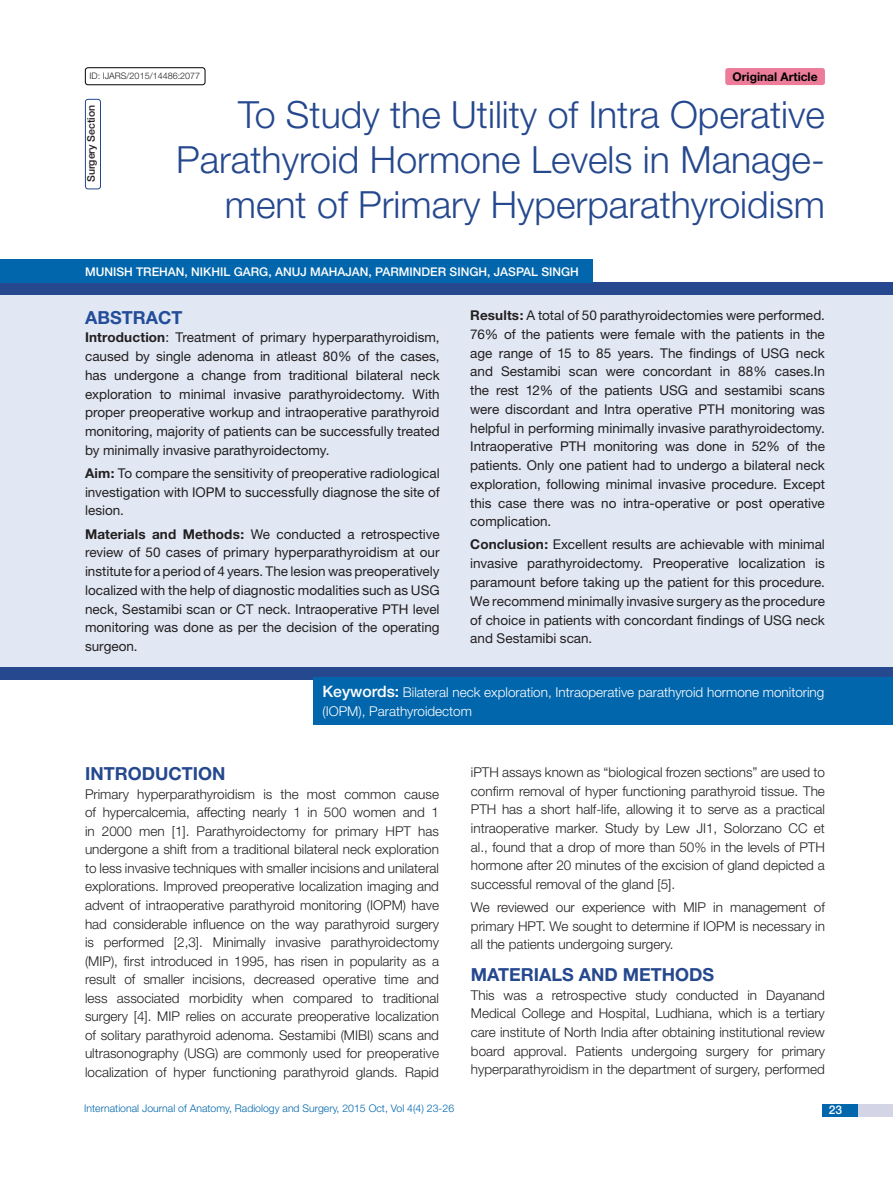
<style>
.page{position:relative;width:893px;height:1191px;background:#fff}
.page>*{position:absolute;margin:0;border:0;box-sizing:border-box;transform-origin:0 0}
.t1{font:300 37.5px/45px "Helvetica Neue";color:#25488e;text-align:right}
.Heading{font:700 18px "Helvetica Neue";color:#25488e}
.t2{font:700 18px "Helvetica Neue";color:#244d99}
.Abstract_Text{font:13.5px/18.8px "Helvetica Neue";color:#231f20;text-align:justify}
.Body_Text{font:300 13.5px/18.6px "Helvetica Neue";color:#231f20;text-align:justify}
.t3{font:300 13.5px/18.8px "Helvetica Neue";color:#fff}
.t4{font:500 12px "Helvetica Neue";color:#fff}
.t5{font:700 12px "Helvetica Neue";color:#000}
.t6{font:300 10.5px "Helvetica Neue";color:#0166ac}
.t7{font:500 10.5px "Helvetica Neue";color:#231f20}
.t8{font:300 9px "Helvetica Neue";color:#231f20}
.s1{font-weight:700}
.s2{font-weight:500;font-size:15.75px}
</style>
<div class="page">
<div style="left:85px;top:67px;width:120px;height:18px;border:1px solid #000;border-radius:3px"></div>
<div style="left:825px;top:1103px;width:68px;height:13px;background:#d3d5e7"></div>
<div style="left:823px;top:1103px;width:35px;height:13px;background:#0166ac"></div>
<div style="left:725px;top:68px;width:100px;height:17px;background:#ed7c9a;border-radius:3px"></div>
<div style="left:0;top:294px;width:893px;height:373px;background:#e1e8f4"></div>
<div style="left:0;top:283px;width:893px;height:12px;background:#25488e"></div>
<div style="left:85px;top:99px;width:16px;height:90px;border:1px solid #25488e;border-radius:3px"></div>
<div style="left:0;top:259px;width:592px;height:24px;background:#0166ac"></div>
<div style="left:0;top:667px;width:893px;height:12px;background:#25488e"></div>
<div style="left:314px;top:678px;width:579px;height:47px;background:#0166ac"></div>
<p class="t8" style="left:90px;top:70px;width:112px">ID: IJARS/2015/14486:2077</p>
<p class="t5" style="left:733px;top:69px;width:87px">Original Article</p>
<p class="t7" style="left:85px;top:182px;width:79px;rotate:-90deg">SURGERY SECTION</p>
<p class="t1" style="left:238px;top:92px;width:588px">To Study the Utility of Intra Operative</p>
<p class="t1" style="left:176px;top:137px;width:650px">Parathyroid Hormone Levels in Manage&shy;ment of Primary Hyperparathyroidism</p>
<p class="t4" style="left:85px;top:264px;width:495px">MUNISH TREHAN, NIKHIL GARG, ANUJ MAHAJAN, PARMINDER SINGH, JASPAL SINGH</p>
<p class="t2" style="left:85px;top:306px;width:99px">ABSTRACT</p>
<p class="Abstract_Text" style="left:85px;top:328px;width:356px"><span class="s1">Introduction</span>: Treatment of primary hyperparathyroidism, caused by single adenoma in atleast 80% of the cases, has undergone a change from traditional bilateral neck exploration to minimal invasive parathyroidectomy. With proper preoperative workup and intraoperative parathyroid monitoring, majority of patients can be successfully treated by minimally invasive parathyroidectomy.</p>
<p class="Abstract_Text" style="left:85px;top:463px;width:356px"><span class="s1">Aim:</span> To compare the sensitivity of preoperative radiological investigation with IOPM to successfully diagnose the site of lesion.</p>
<p class="Abstract_Text" style="left:85px;top:524px;width:356px"><span class="s1">Materials and Methods:</span> We conducted a retrospective review of 50 cases of primary hyperparathyroidism at our institute for a period of 4 years. The lesion was preoperatively localized with the help of diagnostic modalities such as USG neck, Sestamibi scan or CT neck. Intraoperative PTH level monitoring was done as per the decision of the operating surgeon.</p>
<p class="Abstract_Text" style="left:470px;top:306px;width:356px"><span class="s1">Results:</span> A total of 50 parathyroidectomies were performed.<br>76% of the patients were female with the patients in the age range of 15 to 85 years. The findings of USG neck and Sestamibi scan were concordant in 88% cases.In the rest 12% of the patients USG and sestamibi scans were discordant and Intra operative PTH monitoring was helpful in performing minimally invasive parathyroidectomy.<br>Intraoperative PTH monitoring was done in 52% of the patients. Only one patient had to undergo a bilateral neck exploration, following minimal invasive procedure. Except this case there was no intra-operative or post operative complication.</p>
<p class="Abstract_Text" style="left:470px;top:535px;width:356px"><span class="s1">Conclusion:</span> Excellent results are achievable with minimal invasive parathyroidectomy. Preoperative localization is paramount before taking up the patient for this procedure.<br>We recommend minimally invasive surgery as the procedure of choice in patients with concordant findings of USG neck and Sestamibi scan.</p>
<p class="t3" style="left:322px;top:683px;width:503px"><span class="s2">KEYWORDS:</span> Bilateral neck exploration, Intraoperative parathyroid hormone monitoring (IOPM), Parathyroidectom</p>
<p class="Heading" style="left:85px;top:762px;width:33px">Intro</p>
<p class="Heading" style="left:142px;top:762px;width:39px">ductio</p>
<p class="Heading" style="left:212px;top:762px;width:15px">n</p>
<p class="Body_Text" style="left:85px;top:784px;width:356px">Primary hyperparathyroidism is the most common cause of hypercalcemia, affecting nearly 1 in 500 women and 1 in 2000 men [1]. Parathyroidectomy for primary HPT has undergone a shift from a traditional bilateral neck exploration to less invasive techniques with smaller incisions and unilateral explorations. Improved preoperative localization imaging and advent of intraoperative parathyroid monitoring (IOPM) have had considerable influence on the way parathyroid surgery is performed [2,3]. Minimally invasive parathyroidectomy (MIP), first introduced in 1995, has risen in popularity as a result of smaller incisions, decreased operative time and less associated morbidity when compared to traditional surgery [4]. MIP relies on accurate preoperative localization of solitary parathyroid adenoma. Sestamibi (MIBI) scans and ultrasonography (USG) are commonly used for preoperative localization of hyper functioning parathyroid glands. Rapid</p>
<p class="Body_Text" style="left:471px;top:762px;width:356px">iPTH assays known as “biological frozen sections” are used to confirm removal of hyper functioning parathyroid tissue. The PTH has a short half-life, allowing it to serve as a practical intraoperative marker. Study by Lew JI1, Solorzano CC et al., found that a drop of more than 50% in the levels of PTH hormone after 20 minutes of the excision of gland depicted a successful removal of the gland [5].</p>
<p class="Body_Text" style="left:471px;top:897px;width:355px">We reviewed our experience with MIP in management of primary HPT. We sought to determine if IOPM is necessary in all the patients undergoing surgery.</p>
<p class="Heading" style="left:471px;top:963px;width:243px">Materials and Methods</p>
<p class="Body_Text" style="left:471px;top:985px;width:355px">This was a retrospective study conducted in Dayanand Medical College and Hospital, Ludhiana, which is a tertiary care institute of North India after obtaining institutional review board approval. Patients undergoing surgery for primary hyperparathyroidism in the department of surgery, performed</p>
<p class="t6" style="left:84px;top:1101px;width:371px">International Journal of Anatomy, Radiology and Surgery, 2015 Oct, Vol 4(4) 23-26</p>
<p class="t4" style="left:829px;top:1102px;width:15px">23</p>
</div>
